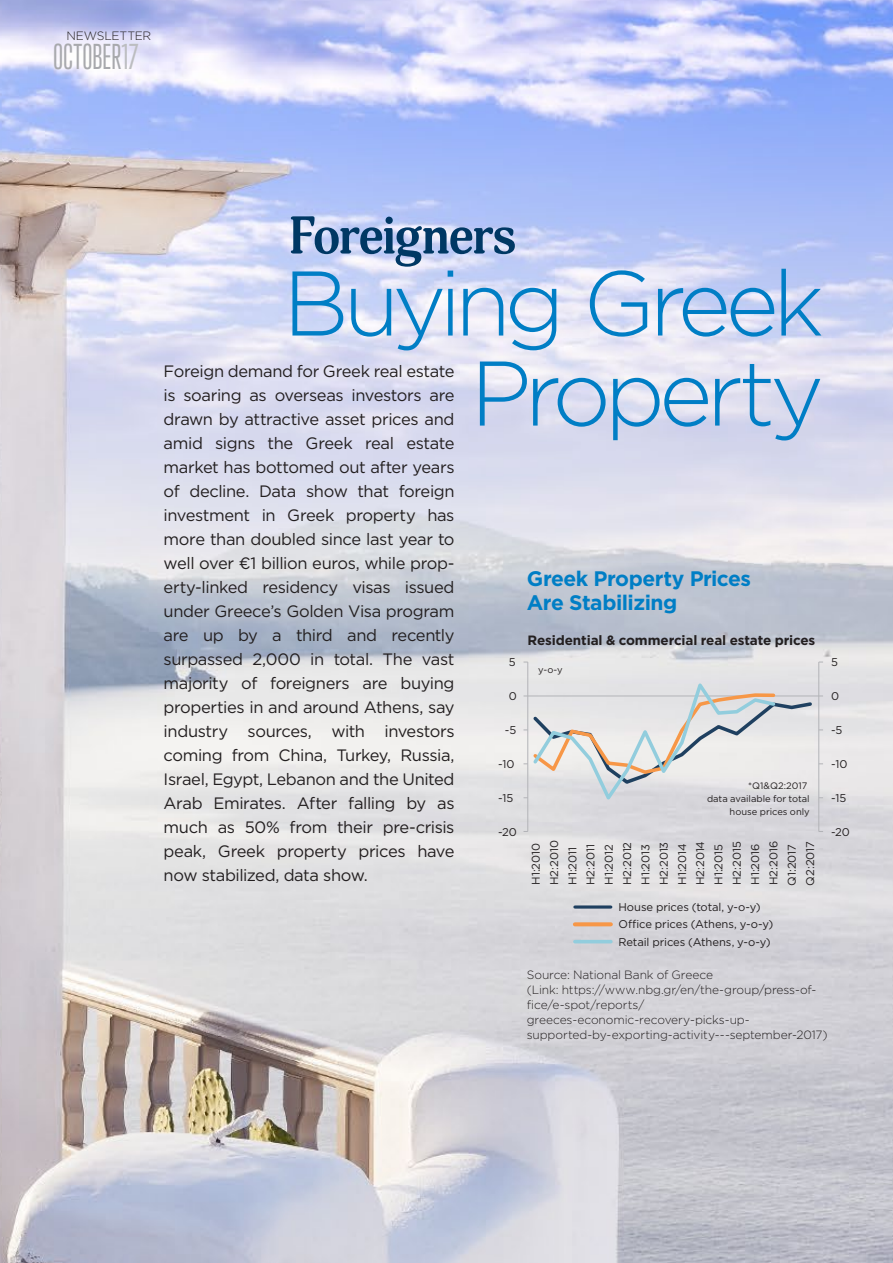
<style>
.page{position:relative;width:893px;height:1263px;background:#fff}
.page>*{position:absolute;margin:0;border:0;box-sizing:border-box;transform-origin:0 0}
.t1{font:300 91.5px/90px "Gotham Pro";letter-spacing:-.065em;color:#007ec5;text-align:right}
.t2{font:700 52.5px "Adonis";letter-spacing:-.035em;color:#003864}
.t3{font:32.85px "Trump Gothic Pro";color:#a8a9ad}
.t4{font:700 21px/24px "Gotham Pro";letter-spacing:-.025em;color:#007ec5}
.t5{font:16.5px/24px "Gotham Pro";letter-spacing:-.025em;color:#231f20;text-align:justify}
.t6{font:700 13.5px "Gotham Pro";letter-spacing:-.01em;color:#231f20}
.t7{font:300 12px/15px "Gotham Pro";letter-spacing:-.01em;color:#231f20}
.t8{font:11.25px/18.3px "Gotham Pro";letter-spacing:-.005em;color:#231f20}
.t9{font:9.3px/12.9px "Gotham Pro";color:#231f20;text-align:right}
.s1{color:#bcbdc0}
</style>
<div class="page">
<img style="left:0;top:0;width:893px;height:1263px">
<hr style="left:818px;top:662px;width:1px;height:169px;background:#b2b3b7">
<hr style="left:527px;top:662px;width:1px;height:169px;background:#b2b3b7">
<svg style="left:523px;top:677px;width:300px;height:128px;background:#ddd"></svg>
<svg style="left:575px;top:905px;width:36px;height:4px"></svg>
<svg style="left:575px;top:922px;width:36px;height:4px"></svg>
<hr style="left:575px;top:940px;width:36px;height:3px;background:#92cddd">
<p class="t7" style="left:67px;top:29px;width:86px">NEWSLETTER</p>
<h3 class="t3" style="left:53px;top:38px;width:87px">OCTOBER<span class="s1">17</span></h3>
<h2 class="t2" style="left:288px;top:205px;width:230px">Foreigners</h2>
<h1 class="t1" style="left:283px;top:259px;width:543px">Buying Greek<br>Property</h1>
<p class="t5" style="left:164px;top:359px;width:292px">Foreign demand for Greek real estate is soaring as overseas investors are drawn by attractive asset prices and amid signs the Greek real estate market has bottomed out after years of decline. Data show that foreign investment in Greek property has more than doubled since last year to well over €1 billion euros, while prop&shy;erty-linked residency visas issued under Greece’s Golden Visa program are up by a third and recently surpassed 2,000 in total. The vast majority of foreigners are buying properties in and around Athens, say industry sources, with investors coming from China, Turkey, Russia, Israel, Egypt, Lebanon and the United Arab Emirates. After falling by as much as 50% from their pre-crisis peak, Greek property prices have now stabilized, data show.</p>
<p class="t4" style="left:527px;top:566px;width:226px">Greek Property Prices<br>Are Stabilizing</p>
<p class="t6" style="left:528px;top:633px;width:289px">Residential &amp; commercial real estate prices</p>
<p class="t8" style="left:509px;top:653px;width:8px">5</p>
<p class="t9" style="left:538px;top:663px;width:26px">y-o-y</p>
<p class="t8" style="left:509px;top:687px;width:10px">0</p>
<p class="t8" style="left:505px;top:721px;width:13px">-5</p>
<p class="t8" style="left:498px;top:755px;width:18px">-10</p>
<p class="t9" style="left:707px;top:779px;width:104px">*Q1&amp;Q2:2017<br>data available for total house prices only</p>
<p class="t8" style="left:498px;top:788px;width:17px">-15</p>
<p class="t8" style="left:498px;top:822px;width:20px">-20</p>
<p class="t8" style="left:527px;top:886px;width:47px;rotate:-90deg">H1:2010<br>H2:2010<br>H1:2011<br>H2:2011<br>H1:2012<br>H2:2012<br>H1:2013<br>H2:2013<br>H1:2014<br>H2:2014<br>H1:2015<br>H2:2015<br>H1:2016<br>H2:2016<br>Q1:2017<br>Q2:2017</p>
<p class="t8" style="left:618px;top:898px;width:156px;line-height:17.4px">House prices (total, y-o-y)<br>Office prices (Athens, y-o-y)<br>Retail prices (Athens, y-o-y)</p>
<p class="t8" style="left:831px;top:653px;width:8px">5</p>
<p class="t8" style="left:831px;top:687px;width:10px">0</p>
<p class="t8" style="left:831px;top:721px;width:13px">-5</p>
<p class="t8" style="left:831px;top:755px;width:18px">-10</p>
<p class="t8" style="left:831px;top:788px;width:17px">-15</p>
<p class="t8" style="left:831px;top:822px;width:20px">-20</p>
<p class="t7" style="left:527px;top:968px;width:303px">Source: National Bank of Greece<br>(Link: https://www.nbg.gr/en/the-group/press-of&shy;fice/e-spot/reports/ greeces-economic-recovery-picks-up&shy;supported-by-exporting-activity---september-2017)</p>
</div>
